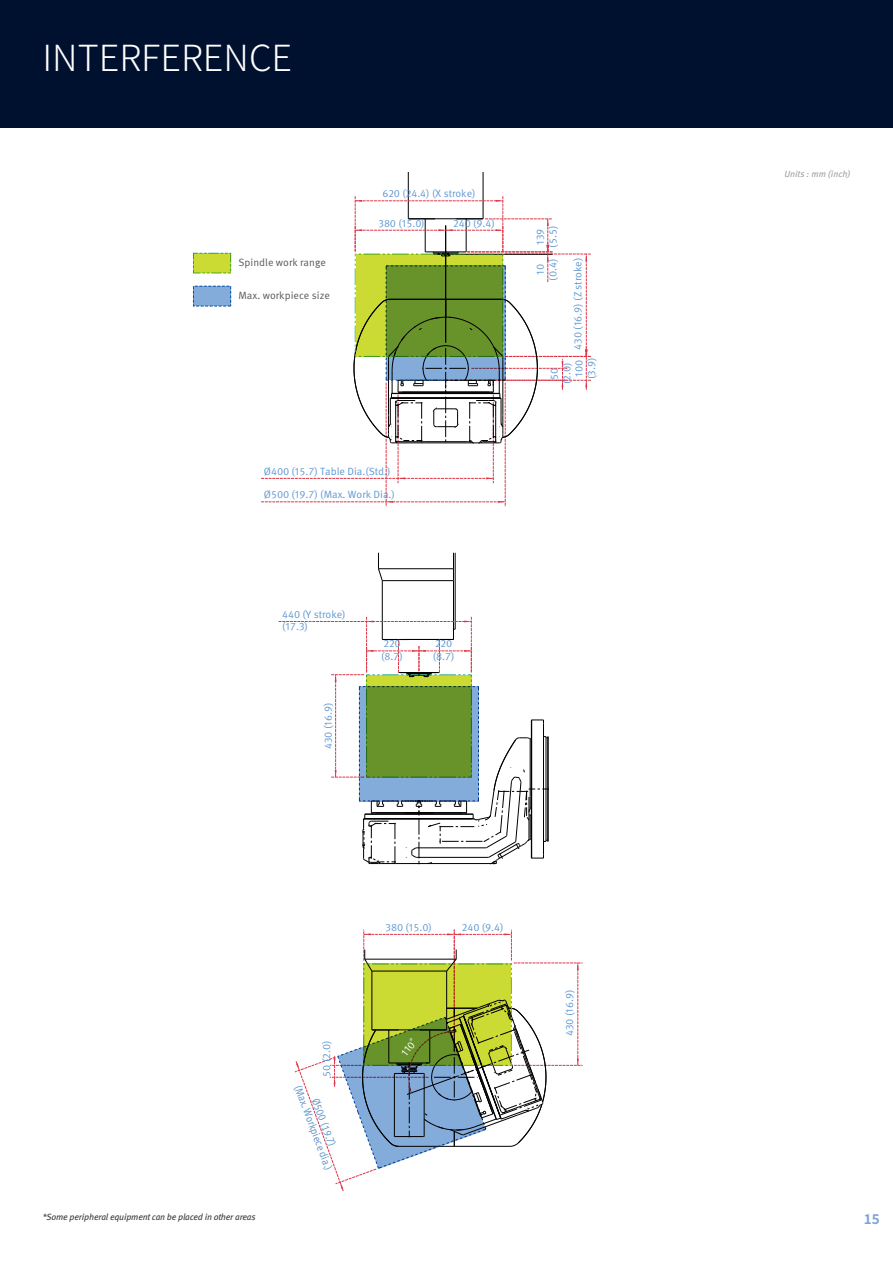
<style>
.page{position:relative;width:893px;height:1263px;background:#fff}
.page>*{position:absolute;margin:0;border:0;box-sizing:border-box;transform-origin:0 0}
.t1{font:300 36px "Noto Sans KR";color:#fff}
.t2{font:700 13.5px "Noto Sans KR";color:#7da3d6}
.t3{font:10.8px/11.7px "Meta Normal LF";color:#5b92c9;text-align:center;scale:.9 1}
.t4{font:10.5px/12.6px "Doosan Meta Pro";color:#5f98d2}
.t5{font:10.5px "Doosan Meta Pro";color:#595757}
.t6{font:10.5px "Doosan Meta Pro";color:#fff}
.t7{font:italic 9px "Doosan Meta Pro";letter-spacing:-.02em;color:#3e3a39}
.t8{font:italic 9px "Doosan Meta Pro";color:#9fa0a0}
</style>
<div class="page">
<hr style="left:483px;top:172px;width:1px;height:47px;background:#000">
<hr style="left:408px;top:172px;width:1px;height:47px;background:#000">
<hr style="left:378px;top:568px;width:75px;height:1px;background:#000">
<svg style="left:453px;top:553px;width:1px;height:28px"></svg>
<hr style="left:382px;top:580px;width:71px;height:1px;background:#000">
<svg style="left:378px;top:553px;width:5px;height:28px"></svg>
<hr style="left:453px;top:581px;width:1px;height:58px;background:#000">
<hr style="left:382px;top:581px;width:1px;height:58px;background:#000">
<hr style="left:455px;top:553px;width:1px;height:76px;background:#000">
<svg style="left:261px;top:196px;width:330px;height:311px"></svg>
<svg style="left:279px;top:617px;width:270px;height:247px"></svg>
<div style="left:193px;top:253px;width:38px;height:20px;background:#cbdb33"></div>
<div style="left:193px;top:286px;width:38px;height:20px;background:#84acdb"></div>
<div style="left:193px;top:286px;width:38px;height:20px;border:1px dashed #004ea2"></div>
<svg style="left:386px;top:265px;width:120px;height:115px;background:#759ac6"></svg>
<svg style="left:356px;top:254px;width:147px;height:103px;background:#7d9f2b"></svg>
<div style="left:359px;top:686px;width:120px;height:115px;background:#84acdb"></div>
<svg style="left:366px;top:675px;width:106px;height:102px;background:#70982b"></svg>
<svg style="left:294px;top:930px;width:289px;height:261px"></svg>
<div style="left:0;top:0;width:893px;height:128px;background:#00102f"></div>
<h1 class="t1" style="left:43px;top:38px;width:251px">INTERFERENCE</h1>
<p class="t4" style="left:382px;top:187px;width:95px">620 (24.4) (X stroke)</p>
<p class="t5" style="left:239px;top:254px;width:89px">Spindle work range</p>
<p class="t5" style="left:239px;top:288px;width:93px">Max. workpiece size</p>
<p class="t4" style="left:378px;top:217px;width:48px">380 (15.0)</p>
<p class="t4" style="left:453px;top:217px;width:43px">240 (9.4)</p>
<p class="t4" style="left:264px;top:464px;width:128px">Ø400 (15.7) Table Dia.(Std.)</p>
<p class="t4" style="left:264px;top:487px;width:133px">Ø500 (19.7) (Max. Work Dia.)</p>
<p class="t4" style="left:533px;top:247px;width:24px;rotate:-90deg">139 (5.5)</p>
<p class="t4" style="left:533px;top:280px;width:24px;text-align:center;rotate:-90deg">10 (0.4)</p>
<p class="t4" style="left:571px;top:350px;width:94px;rotate:-90deg">430 (16.9) (Z stroke)</p>
<p class="t4" style="left:547px;top:384px;width:28px;text-align:center;rotate:-90deg">50 (2.0)<br>100 (3.9)</p>
<p class="t4" style="left:282px;top:607px;width:65px">440 (Y stroke) (17.3)</p>
<p class="t4" style="left:321px;top:749px;width:48px;rotate:-90deg">430 (16.9)</p>
<p class="t4" style="left:381px;top:636px;width:23px">220 (8.7)</p>
<p class="t4" style="left:433px;top:636px;width:23px">220 (8.7)</p>
<p class="t4" style="left:386px;top:920px;width:48px">380 (15.0)</p>
<p class="t4" style="left:462px;top:920px;width:43px">240 (9.4)</p>
<p class="t4" style="left:320px;top:1077px;width:37px;rotate:-90deg">50 (2.0)</p>
<p class="t6" style="left:397px;top:1049px;width:20px;rotate:-51deg">110˚</p>
<p class="t3" style="left:315px;top:1079px;width:101px;rotate:70deg">Ø500 (19.7)<br>(Max. Workpiece dia.)</p>
<p class="t4" style="left:562px;top:1036px;width:48px;rotate:-90deg">430 (16.9)</p>
<p class="t8" style="left:784px;top:168px;width:68px">Units : mm (inch)</p>
<p class="t7" style="left:43px;top:1212px;width:215px">*Some peripheral equipment can be placed in other areas</p>
<p class="t2" style="left:864px;top:1211px;width:17px">15</p>
</div>
